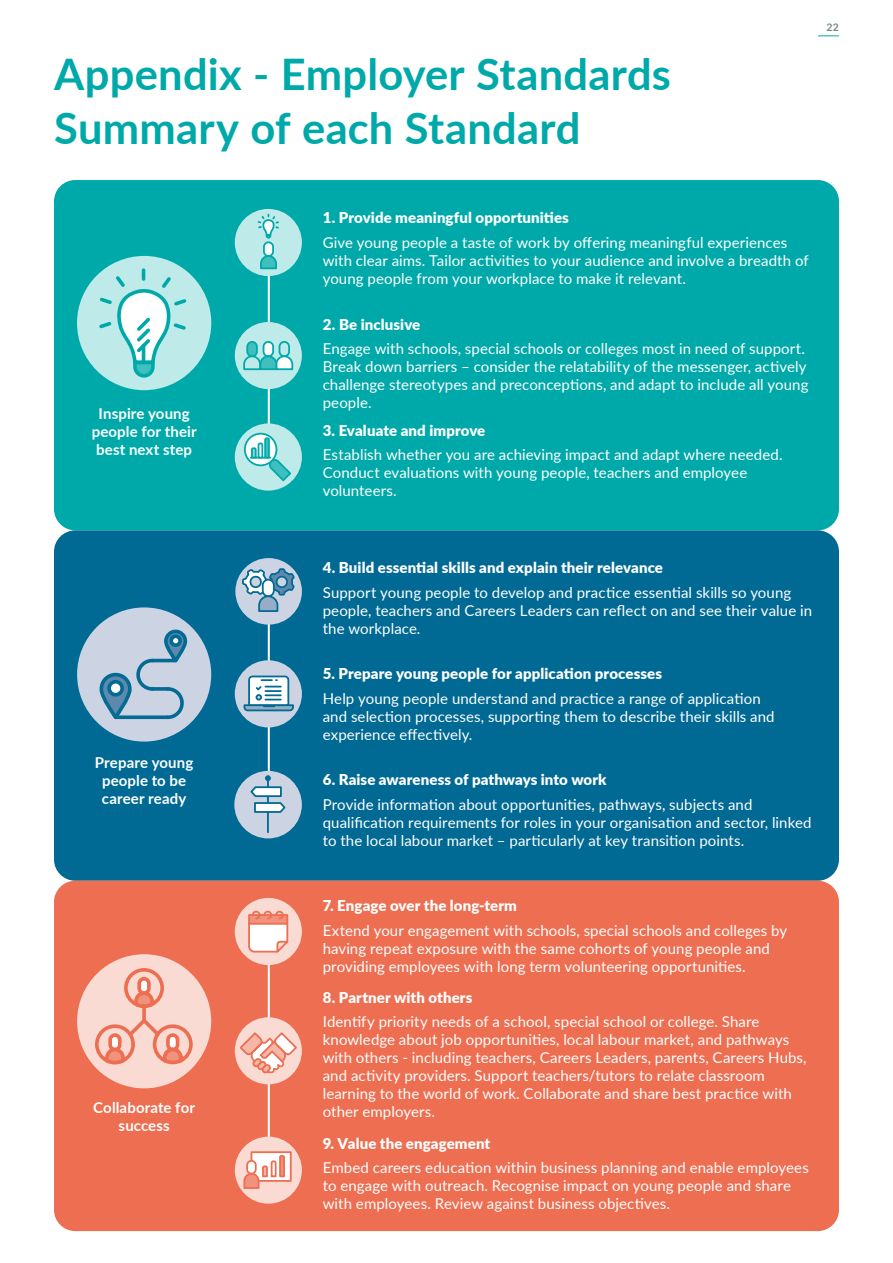
<style>
.page{position:relative;width:893px;height:1263px;background:#fff}
.page>*{position:absolute;margin:0;border:0;box-sizing:border-box;transform-origin:0 0}
.t1{font:700 43.5px/54px "Lato";letter-spacing:.005em;color:#00a9a9}
.t2{font:15px/18px "Lato";letter-spacing:.005em;color:#fff}
.t3{font:900 15px "Lato";letter-spacing:.005em;color:#fff}
.t4{font:700 15px/18px "Lato";letter-spacing:.01em;color:#fff;text-align:center}
.t5{font:700 10.5px "Lato";color:#788685}
</style>
<div class="page">
<svg style="left:818px;top:35px;width:21px;height:1px"></svg>
<div style="left:54px;top:180px;width:785px;height:350px;background:#00a9a9;border-radius:21px"></div>
<div style="left:54px;top:530px;width:785px;height:351px;background:#006a94;border-radius:21px"></div>
<div style="left:54px;top:881px;width:785px;height:350px;background:#ed6e51;border-radius:21px"></div>
<div style="left:77px;top:256px;width:134px;height:134px;background:#bfeaea;border-radius:50%"></div>
<svg style="left:97px;top:256px;width:92px;height:127px"></svg>
<div style="left:77px;top:607px;width:134px;height:134px;background:#ccd4e3;border-radius:50%"></div>
<svg style="left:162px;top:629px;width:26px;height:34px"></svg>
<div style="left:171px;top:636px;width:9px;height:9px;background:#fff;border-radius:50%"></div>
<div style="left:169px;top:634px;width:13px;height:13px;border:4px solid #036a93;border-radius:50%"></div>
<hr style="left:152px;top:659px;width:24px;height:3px;background:#036a93">
<svg style="left:156px;top:687px;width:8px;height:4px"></svg>
<svg style="left:156px;top:715px;width:8px;height:4px"></svg>
<svg style="left:99px;top:658px;width:57px;height:62px"></svg>
<svg style="left:164px;top:687px;width:20px;height:33px"></svg>
<div style="left:77px;top:954px;width:134px;height:134px;background:#fadbd3;border-radius:50%"></div>
<svg style="left:93px;top:966px;width:102px;height:101px"></svg>
<hr style="left:268px;top:234px;width:1px;height:238px;background:#fff">
<hr style="left:268px;top:575px;width:1px;height:238px;background:#fff">
<hr style="left:268px;top:907px;width:1px;height:238px;background:#fff">
<div style="left:235px;top:423px;width:67px;height:68px;background:#bfeaea;border-radius:50%"></div>
<svg style="left:245px;top:434px;width:31px;height:31px"></svg>
<div style="left:244px;top:433px;width:33px;height:33px;border:2px solid #00a9a9;border-radius:50%"></div>
<svg style="left:250px;top:436px;width:43px;height:47px"></svg>
<div style="left:235px;top:322px;width:67px;height:67px;background:#bfeaea;border-radius:50%"></div>
<div style="left:247px;top:342px;width:10px;height:14px;background:#40bfbf;border-radius:5px"></div>
<div style="left:246px;top:341px;width:12px;height:16px;border:2px solid #00a9a9;border-radius:5px"></div>
<div style="left:279px;top:341px;width:11px;height:16px;border:2px solid #00a9a9;border-radius:5px"></div>
<div style="left:264px;top:342px;width:9px;height:14px;background:#fff;border-radius:5px"></div>
<div style="left:263px;top:341px;width:11px;height:16px;border:2px solid #00a9a9;border-radius:5px"></div>
<svg style="left:243px;top:354px;width:51px;height:17px"></svg>
<div style="left:235px;top:209px;width:67px;height:67px;background:#bfeaea;border-radius:50%"></div>
<svg style="left:256px;top:209px;width:24px;height:61px"></svg>
<div style="left:235px;top:660px;width:67px;height:67px;background:#ccd4e3;border-radius:50%"></div>
<svg style="left:243px;top:675px;width:51px;height:37px"></svg>
<div style="left:234px;top:771px;width:68px;height:67px;background:#ccd4e3;border-radius:50%"></div>
<hr style="left:267px;top:778px;width:2px;height:54px;background:#036a93">
<svg style="left:249px;top:776px;width:38px;height:38px"></svg>
<div style="left:235px;top:558px;width:67px;height:67px;background:#ccd4e3;border-radius:50%"></div>
<svg style="left:241px;top:567px;width:55px;height:46px"></svg>
<div style="left:235px;top:898px;width:67px;height:67px;background:#fadbd3;border-radius:50%"></div>
<svg style="left:248px;top:910px;width:41px;height:43px;background:#f7c8bd"></svg>
<div style="left:235px;top:1017px;width:67px;height:67px;background:#fadbd3;border-radius:50%"></div>
<svg style="left:238px;top:1017px;width:61px;height:58px"></svg>
<div style="left:235px;top:1136px;width:67px;height:68px;background:#fadbd3;border-radius:50%"></div>
<svg style="left:243px;top:1151px;width:49px;height:38px"></svg>
<h1 class="t1" style="left:54px;top:45px;width:618px">Appendix - Employer Standards<br>Summary of each Standard</h1>
<p class="t5" style="left:827px;top:20px;width:14px">22</p>
<p class="t4" style="left:92px;top:403px;width:106px">Inspire young people for their best next step</p>
<p class="t3" style="left:323px;top:207px;width:248px">1. Provide meaningful opportunities</p>
<p class="t2" style="left:323px;top:233px;width:487px">Give young people a taste of work by offering meaningful experiences with clear aims. Tailor activities to your audience and involve a breadth of young people from your workplace to make it relevant.</p>
<p class="t3" style="left:323px;top:313px;width:99px">2. Be inclusive</p>
<p class="t2" style="left:323px;top:339px;width:487px">Engage with schools, special schools or colleges most in need of support.<br>Break down barriers – consider the relatability of the messenger, actively challenge stereotypes and preconceptions, and adapt to include all young people.</p>
<p class="t3" style="left:323px;top:419px;width:164px">3. Evaluate and improve</p>
<p class="t2" style="left:323px;top:445px;width:461px">Establish whether you are achieving impact and adapt where needed.<br>Conduct evaluations with young people, teachers and employee volunteers.</p>
<p class="t4" style="left:95px;top:753px;width:100px">Prepare young people to be career ready</p>
<p class="t4" style="left:93px;top:1097px;width:103px">Collaborate for success</p>
<p class="t3" style="left:323px;top:556px;width:342px">4. Build essential skills and explain their relevance</p>
<p class="t2" style="left:323px;top:582px;width:491px">Support young people to develop and practice essential skills so young people, teachers and Careers Leaders can reflect on and see their value in the workplace.</p>
<p class="t3" style="left:323px;top:662px;width:341px">5. Prepare young people for application processes</p>
<p class="t2" style="left:323px;top:688px;width:453px">Help young people understand and practice a range of application and selection processes, supporting them to describe their skills and experience effectively.</p>
<p class="t3" style="left:323px;top:768px;width:285px">6. Raise awareness of pathways into work</p>
<p class="t2" style="left:323px;top:794px;width:490px">Provide information about opportunities, pathways, subjects and qualification requirements for roles in your organisation and sector, linked to the local labour market – particularly at key transition points.</p>
<p class="t3" style="left:323px;top:894px;width:196px">7. Engage over the long-term</p>
<p class="t2" style="left:323px;top:920px;width:466px">Extend your engagement with schools, special schools and colleges by having repeat exposure with the same cohorts of young people and providing employees with long term volunteering opportunities.</p>
<p class="t3" style="left:323px;top:986px;width:151px">8. Partner with others</p>
<p class="t2" style="left:323px;top:1012px;width:485px">Identify priority needs of a school, special school or college. Share knowledge about job opportunities, local labour market, and pathways with others - including teachers, Careers Leaders, parents, Careers Hubs, and activity providers. Support teachers/tutors to relate classroom learning to the world of work. Collaborate and share best practice with other employers.</p>
<p class="t3" style="left:323px;top:1132px;width:169px">9. Value the engagement</p>
<p class="t2" style="left:323px;top:1158px;width:488px">Embed careers education within business planning and enable employees to engage with outreach. Recognise impact on young people and share with employees. Review against business objectives.</p>
</div>
